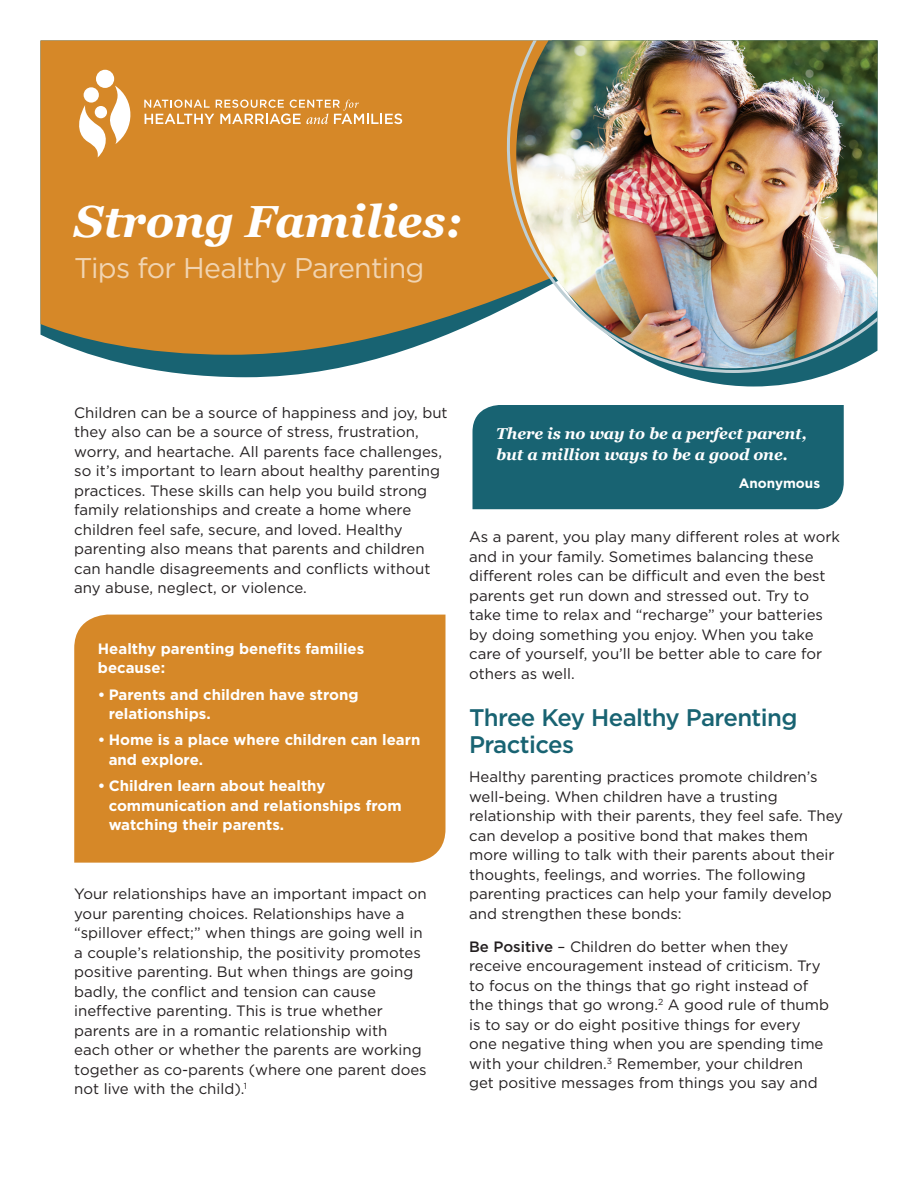
<style>
.page{position:relative;width:918px;height:1188px;background:#fff}
.page>*{position:absolute;margin:0;border:0;box-sizing:border-box;transform-origin:0 0}
.t1{font:italic 700 45px "Georgia";letter-spacing:-.005em;color:#fff}
.t2{font:28.5px "Gotham";letter-spacing:-.025em;color:#f1d4b1}
.t3{font:500 24px/27px "Gotham";letter-spacing:-.025em;color:#186372}
.t4{font:italic 700 15.75px/21px "Georgia";letter-spacing:-.005em;color:#fff}
.t5{font:15px/19.5px "Gotham";color:#231f20}
.t6{font:700 15px/19.5px "Gotham";color:#fff}
.t7{font:700 13.5px "Gotham";color:#fff}
.s1{font-weight:500}
</style>
<div class="page">
<svg style="left:92px;top:355px;width:298px;height:22px;fill:#186372"></svg>
<div style="left:40px;top:40px;width:442px;height:315px;background:#d68828"></div>
<svg style="left:676px;top:373px;width:155px;height:14px;fill:#186372"></svg>
<svg style="left:482px;top:40px;width:362px;height:333px;fill:#d68828"></svg>
<div style="left:96px;top:70px;width:18px;height:18px;background:#fff;border-radius:50%"></div>
<svg style="left:74px;top:86px;width:62px;height:72px"></svg>
<svg style="left:144px;top:100px;width:258px;height:24px;background:#e0a55d"></svg>
<img style="left:516px;top:40px;width:362px;height:328px">
<div style="left:74px;top:615px;width:372px;height:248px;background:#d68828"></div>
<div style="left:472px;top:405px;width:372px;height:104px;background:#186372"></div>
<h1 class="t1" style="left:74px;top:192px;width:389px">Strong Families:</h1>
<h1 class="t2" style="left:74px;top:252px;width:352px">Tips for Healthy Parenting</h1>
<p class="t5" style="left:74px;top:402px;width:375px">Children can be a source of happiness and joy, but they also can be a source of stress, frustration, worry, and heartache. All parents face challenges, so it’s important to learn about healthy parenting practices. These skills can help you build strong family relationships and create a home where children feel safe, secure, and loved. Healthy parenting also means that parents and children can handle disagreements and conflicts without any abuse, neglect, or violence.</p>
<p class="t6" style="left:98px;top:639px;width:268px">Healthy parenting benefits families because:</p>
<p class="t6" style="left:109px;top:684px;width:251px;text-indent:-11px">• Parents and children have strong relationships.</p>
<p class="t6" style="left:109px;top:730px;width:313px;text-indent:-11px">• Home is a place where children can learn and explore.</p>
<p class="t6" style="left:109px;top:776px;width:294px;text-indent:-11px">• Children learn about healthy communication and relationships from watching their parents.</p>
<p class="t5" style="left:74px;top:884px;width:354px">Your relationships have an important impact on your parenting choices. Relationships have a “spillover effect;” when things are going well in a couple’s relationship, the positivity promotes positive parenting. But when things are going badly, the conflict and tension can cause ineffective parenting. This is true whether parents are in a romantic relationship with<br>each other or whether the parents are working together as co-parents (where one parent does not live with the child).<sup>1</sup></p>
<p class="t4" style="left:496px;top:423px;width:312px">There is no way to be a perfect parent, but a million ways to be a good one.</p>
<p class="t7" style="left:739px;top:475px;width:83px">Anonymous</p>
<p class="t5" style="left:469px;top:527px;width:372px">As a parent, you play many different roles at work and in your family. Sometimes balancing these different roles can be difficult and even the best parents get run down and stressed out. Try to take time to relax and “recharge” your batteries by doing something you enjoy. When you take care of yourself, you’ll be better able to care for others as well.</p>
<h2 class="t3" style="left:469px;top:703px;width:330px">Three Key Healthy Parenting<br>Practices</h2>
<p class="t5" style="left:469px;top:767px;width:376px">Healthy parenting practices promote children’s well-being. When children have a trusting relationship with their parents, they feel safe. They can develop a positive bond that makes them more willing to talk with their parents about their thoughts, feelings, and worries. The following parenting practices can help your family develop and strengthen these bonds:</p>
<h3 class="t5" style="left:469px;top:937px;width:321px"><span class="s1">Be Positive</span> – Children do better when they</h3>
<p class="t5" style="left:469px;top:956px;width:361px">receive encouragement instead of criticism. Try to focus on the things that go right instead of the things that go wrong.<sup>2</sup> A good rule of thumb is to say or do eight positive things for every one negative thing when you are spending time with your children.<sup>3</sup> Remember, your children get positive messages from things you say and</p>
</div>
